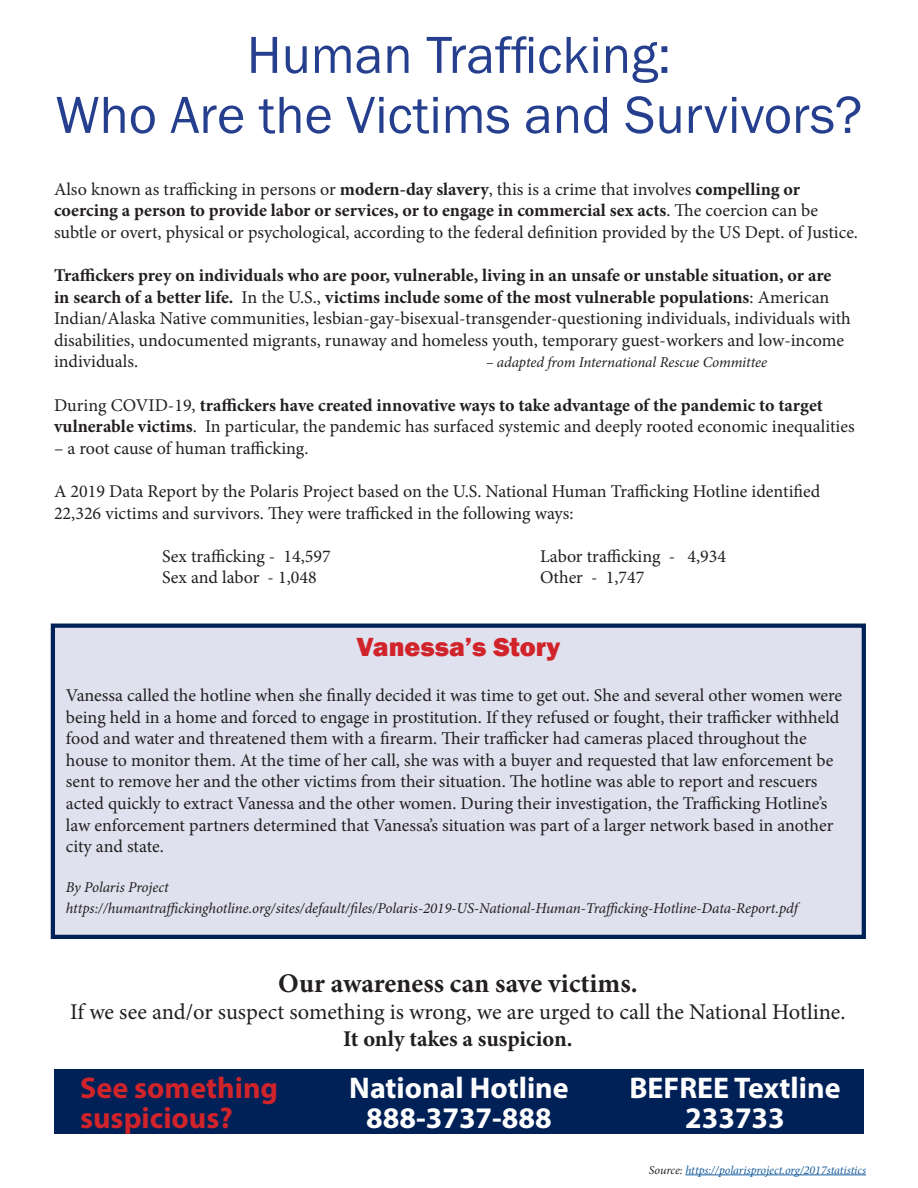
<style>
.page{position:relative;width:918px;height:1188px;background:#fff}
.page>*{position:absolute;margin:0;border:0;box-sizing:border-box;transform-origin:0 0}
.t1{font:54px "Franklin Gothic";color:#253f8e}
.t2{font:700 30px "Myriad Pro";color:#fff}
.t3{font:700 30px "Myriad Pro";color:#d1232a}
.t4{font:700 27px "Minion Pro";color:#231f20}
.t5{font:800 27px "Franklin Gothic";color:#d1232a}
.t6{font:22.5px "Minion Pro";letter-spacing:-.005em;color:#231f20}
.t7{font:700 22.5px "Minion Pro";color:#231f20}
.t8{font:18px/21.6px "Minion Pro";color:#231f20}
.t9{font:italic 15px "Minion Pro";letter-spacing:-.01em;color:#231f20}
.t10{font:italic 12px "Minion Pro";letter-spacing:-.005em;color:#175d9e}
.s1{font-weight:700}
.s2{color:#231f20}
</style>
<div class="page">
<div style="left:54px;top:1069px;width:810px;height:65px;background:#002157"></div>
<div style="left:51px;top:624px;width:815px;height:315px;background:#e0e1ee;border:4px solid #002157"></div>
<hr style="left:685px;top:1175px;width:181px;height:1px;background:#175d9e">
<p class="t1" style="left:247px;top:21px;width:426px">Human Trafficking:</p>
<p class="t1" style="left:56px;top:81px;width:808px">Who Are the Victims and Survivors?</p>
<p class="t8" style="left:54px;top:178px;width:806px">Also known as trafficking in persons or <span class="s1">modern-day slavery</span>, this is a crime that involves <span class="s1">compelling or coercing a person to provide labor or services, or to engage in commercial sex acts</span>. The coercion can be subtle or overt, physical or psychological, according to the federal definition provided by the US Dept. of Justice.</p>
<p class="t8" style="left:54px;top:265px;width:798px"><span class="s1">Traffickers prey on individuals who are poor, vulnerable, living in an unsafe or unstable situation, or are in search of a better life.</span> In the U.S., <span class="s1">victims include some of the most vulnerable populations</span>: American Indian/Alaska Native communities, lesbian-gay-bisexual-transgender-questioning individuals, individuals with disabilities, undocumented migrants, runaway and homeless youth, temporary guest-workers and low-income individuals.</p>
<p class="t9" style="left:486px;top:352px;width:283px">– adapted from International Rescue Committee</p>
<p class="t8" style="left:54px;top:394px;width:802px">During COVID-19, <span class="s1">traffickers have created innovative ways to take advantage of the pandemic to target vulnerable victims</span>. In particular, the pandemic has surfaced systemic and deeply rooted economic inequalities</p>
<p class="t8" style="left:54px;top:437px;width:256px">– a root cause of human trafficking.</p>
<p class="t8" style="left:54px;top:481px;width:768px">A 2019 Data Report by the Polaris Project based on the U.S. National Human Trafficking Hotline identified<br>22,326 victims and survivors. They were trafficked in the following ways:</p>
<p class="t8" style="left:162px;top:545px;width:170px">Sex trafficking - 14,597</p>
<p class="t8" style="left:540px;top:545px;width:188px">Labor trafficking - 4,934</p>
<p class="t8" style="left:162px;top:567px;width:156px">Sex and labor - 1,048</p>
<p class="t8" style="left:540px;top:567px;width:106px">Other - 1,747</p>
<p class="t5" style="left:357px;top:629px;width:205px">Vanessa’s Story</p>
<p class="t8" style="left:66px;top:685px;width:778px">Vanessa called the hotline when she finally decided it was time to get out. She and several other women were being held in a home and forced to engage in prostitution. If they refused or fought, their trafficker withheld food and water and threatened them with a firearm. Their trafficker had cameras placed throughout the house to monitor them. At the time of her call, she was with a buyer and requested that law enforcement be sent to remove her and the other victims from their situation. The hotline was able to report and rescuers acted quickly to extract Vanessa and the other women. During their investigation, the Trafficking Hotline’s law enforcement partners determined that Vanessa’s situation was part of a larger network based in another city and state.</p>
<p class="t9" style="left:66px;top:877px;width:104px">By Polaris Project</p>
<p class="t9" style="left:66px;top:898px;width:733px">https://humantraffickinghotline.org/sites/default/files/Polaris-2019-US-National-Human-Trafficking-Hotline-Data-Report.pdf</p>
<p class="t4" style="left:278px;top:964px;width:361px">Our awareness can save victims.</p>
<p class="t6" style="left:70px;top:997px;width:777px">If we see and/or suspect something is wrong, we are urged to call the National Hotline.</p>
<p class="t7" style="left:343px;top:1023px;width:231px">It only takes a suspicion.</p>
<p class="t3" style="left:80px;top:1068px;width:200px">See something</p>
<p class="t3" style="left:80px;top:1098px;width:154px">suspicious?</p>
<p class="t2" style="left:349px;top:1068px;width:221px">National Hotline</p>
<p class="t2" style="left:366px;top:1098px;width:187px">888-3737-888</p>
<p class="t2" style="left:629px;top:1068px;width:213px">BEFREE Textline</p>
<p class="t2" style="left:685px;top:1098px;width:101px">233733</p>
<p class="t10" style="left:649px;top:1162px;width:219px"><span class="s2">Source:</span> https://polarisproject.org/2017statistics</p>
</div>
